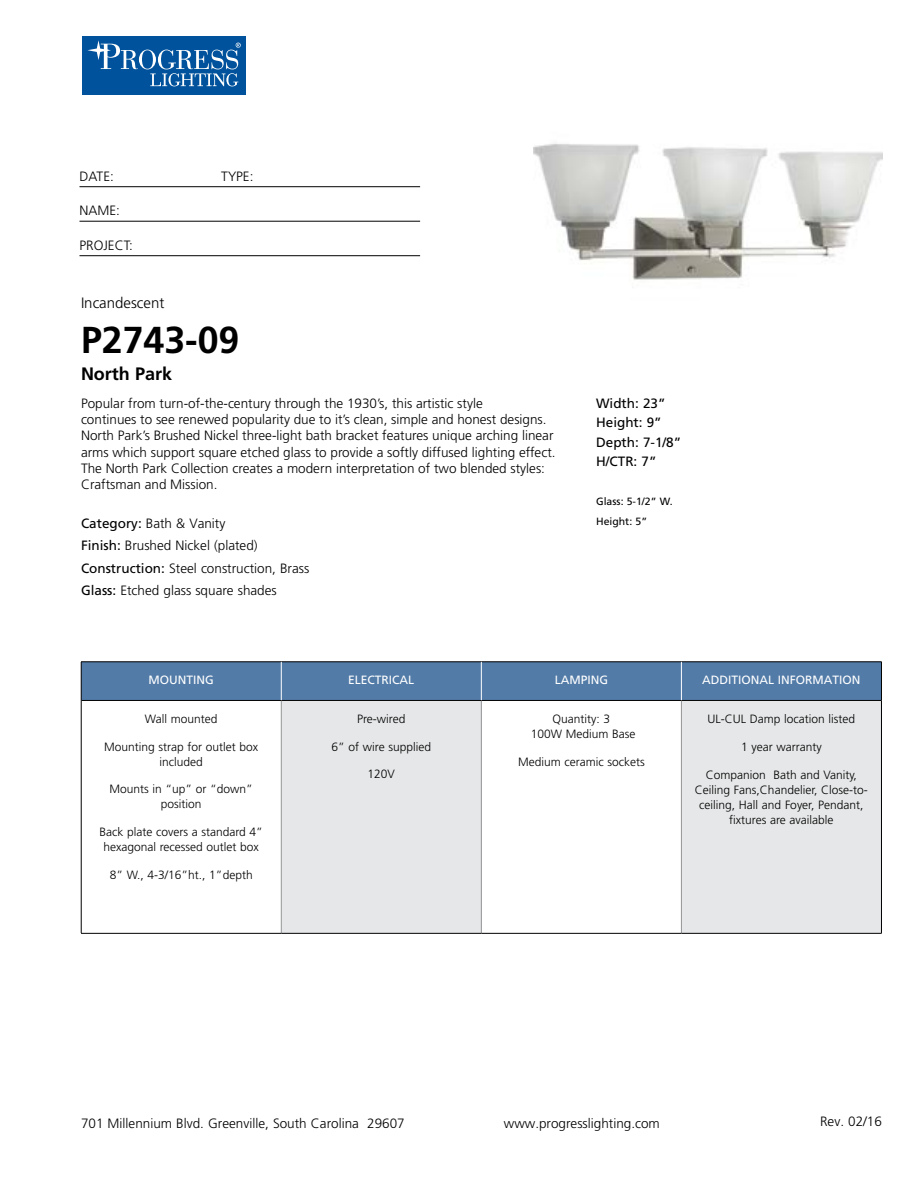
<style>
.page{position:relative;width:918px;height:1188px;background:#fff}
.page>*{position:absolute;margin:0;border:0;box-sizing:border-box;transform-origin:0 0}
.t1{font:700 37.5px "Frutiger LT Std";color:#000}
.t2{font:700 18px "Frutiger LT Std";color:#000}
.t3{font:300 15px "Frutiger LT Std";color:#000}
.t4{font:300 13.5px/16.2px "Frutiger LT Std";color:#000}
.t5{font:13.5px/19.5px "Frutiger LT Std";color:#000}
.t6{font:300 12px/15px "Frutiger LT Std";color:#000;text-align:center}
.t7{font:12px "Frutiger LT Std";color:#fff}
.t8{font:10.5px/19.5px "Frutiger LT Std";color:#000}
.s1{font-weight:400}
</style>
<div class="page">
<div style="left:82px;top:36px;width:164px;height:59px;background:#00529c"></div>
<svg style="left:139px;top:50px;width:17px;height:19px"></svg>
<div style="left:142px;top:50px;width:11px;height:19px;background:#00529c;border-radius:50%"></div>
<svg style="left:87px;top:40px;width:51px;height:29px"></svg>
<svg style="left:150px;top:43px;width:91px;height:43px"></svg>
<hr style="left:80px;top:186px;width:340px;height:1px;background:#000">
<hr style="left:80px;top:221px;width:340px;height:1px;background:#000">
<hr style="left:80px;top:255px;width:340px;height:1px;background:#000">
<div style="left:82px;top:663px;width:799px;height:37px;background:#527ba8"></div>
<div style="left:281px;top:700px;width:200px;height:233px;background:#e6e7e8"></div>
<div style="left:681px;top:700px;width:200px;height:233px;background:#e6e7e8"></div>
<hr style="left:281px;top:701px;width:1px;height:232px;background:#939598">
<hr style="left:481px;top:701px;width:1px;height:232px;background:#939598">
<hr style="left:681px;top:701px;width:1px;height:232px;background:#939598">
<hr style="left:81px;top:700px;width:200px;height:1px;background:#000">
<hr style="left:281px;top:700px;width:200px;height:1px;background:#000">
<hr style="left:481px;top:700px;width:200px;height:1px;background:#000">
<hr style="left:681px;top:700px;width:200px;height:1px;background:#000">
<hr style="left:81px;top:933px;width:200px;height:1px;background:#000">
<hr style="left:281px;top:933px;width:200px;height:1px;background:#000">
<hr style="left:481px;top:933px;width:200px;height:1px;background:#000">
<hr style="left:681px;top:933px;width:201px;height:1px;background:#000">
<hr style="left:81px;top:662px;width:200px;height:1px;background:#000">
<hr style="left:81px;top:662px;width:1px;height:38px;background:#000">
<hr style="left:281px;top:662px;width:200px;height:1px;background:#000">
<hr style="left:481px;top:662px;width:200px;height:1px;background:#000">
<hr style="left:681px;top:662px;width:201px;height:1px;background:#000">
<hr style="left:881px;top:662px;width:1px;height:38px;background:#000">
<hr style="left:81px;top:700px;width:1px;height:233px;background:#000">
<hr style="left:881px;top:700px;width:1px;height:233px;background:#000">
<hr style="left:281px;top:662px;width:1px;height:38px;background:#fff">
<hr style="left:681px;top:662px;width:1px;height:38px;background:#fff">
<hr style="left:481px;top:662px;width:1px;height:38px;background:#fff">
<img style="left:533px;top:143px;width:349px;height:137px">
<p class="t4" style="left:80px;top:168px;width:36px">DATE:</p>
<p class="t4" style="left:221px;top:168px;width:34px">TYPE:</p>
<p class="t4" style="left:80px;top:203px;width:42px">NAME:</p>
<p class="t4" style="left:80px;top:237px;width:55px">PROJECT:</p>
<p class="t3" style="left:81px;top:294px;width:85px">Incandescent</p>
<h1 class="t1" style="left:81px;top:318px;width:160px">P2743-09</h1>
<h2 class="t2" style="left:81px;top:363px;width:93px">North Park</h2>
<p class="t4" style="left:81px;top:395px;width:476px">Popular from turn-of-the-century through the 1930’s, this artistic style<br>continues to see renewed popularity due to it’s clean, simple and honest designs.<br>North Park’s Brushed Nickel three-light bath bracket features unique arching linear arms which support square etched glass to provide a softly diffused lighting effect.<br>The North Park Collection creates a modern interpretation of two blended styles:<br>Craftsman and Mission.</p>
<p class="t4" style="left:81px;top:512px;width:230px;line-height:22.5px"><span class="s1">Category:</span> Bath &amp; Vanity<br><span class="s1">Finish:</span> Brushed Nickel (plated)<br><span class="s1">Construction:</span> Steel construction, Brass <span class="s1">Glass:</span> Etched glass square shades</p>
<p class="t5" style="left:596px;top:393px;width:87px">Width: 23”<br>Height: 9”<br>Depth: 7-1/8”<br>H/CTR: 7”</p>
<p class="t8" style="left:596px;top:492px;width:78px">Glass: 5-1/2” W.<br>Height: 5”</p>
<p class="t7" style="left:149px;top:673px;width:67px">MOUNTING</p>
<p class="t7" style="left:348px;top:673px;width:68px">ELECTRICAL</p>
<p class="t7" style="left:555px;top:673px;width:55px">LAMPING</p>
<p class="t7" style="left:702px;top:673px;width:160px">ADDITIONAL INFORMATION</p>
<p class="t6" style="left:145px;top:711px;width:74px">Wall mounted</p>
<p class="t6" style="left:104px;top:739px;width:156px">Mounting strap for outlet box included</p>
<p class="t6" style="left:110px;top:782px;width:145px">Mounts in “up” or “down” position</p>
<p class="t6" style="left:100px;top:825px;width:165px">Back plate covers a standard 4” hexagonal recessed outlet box</p>
<p class="t6" style="left:110px;top:868px;width:144px">8” W., 4-3/16”ht., 1”depth</p>
<p class="t6" style="left:357px;top:712px;width:50px">Pre-wired</p>
<p class="t6" style="left:332px;top:739px;width:101px">6” of wire supplied</p>
<p class="t6" style="left:368px;top:767px;width:29px">120V</p>
<p class="t6" style="left:708px;top:712px;width:149px">UL-CUL Damp location listed</p>
<p class="t6" style="left:741px;top:739px;width:82px">1 year warranty</p>
<p class="t6" style="left:695px;top:767px;width:174px">Companion Bath and Vanity,<br>Ceiling Fans,Chandelier, Close-to&shy;ceiling, Hall and Foyer, Pendant, fixtures are available</p>
<p class="t6" style="left:531px;top:712px;width:106px">Quantity: 3<br>100W Medium Base</p>
<p class="t6" style="left:518px;top:754px;width:128px">Medium ceramic sockets</p>
<p class="t4" style="left:81px;top:1115px;width:325px">701 Millennium Blvd. Greenville, South Carolina 29607</p>
<p class="t4" style="left:504px;top:1115px;width:158px">www.progresslighting.com</p>
<p class="t4" style="left:820px;top:1114px;width:63px">Rev. 02/16</p>
</div>
